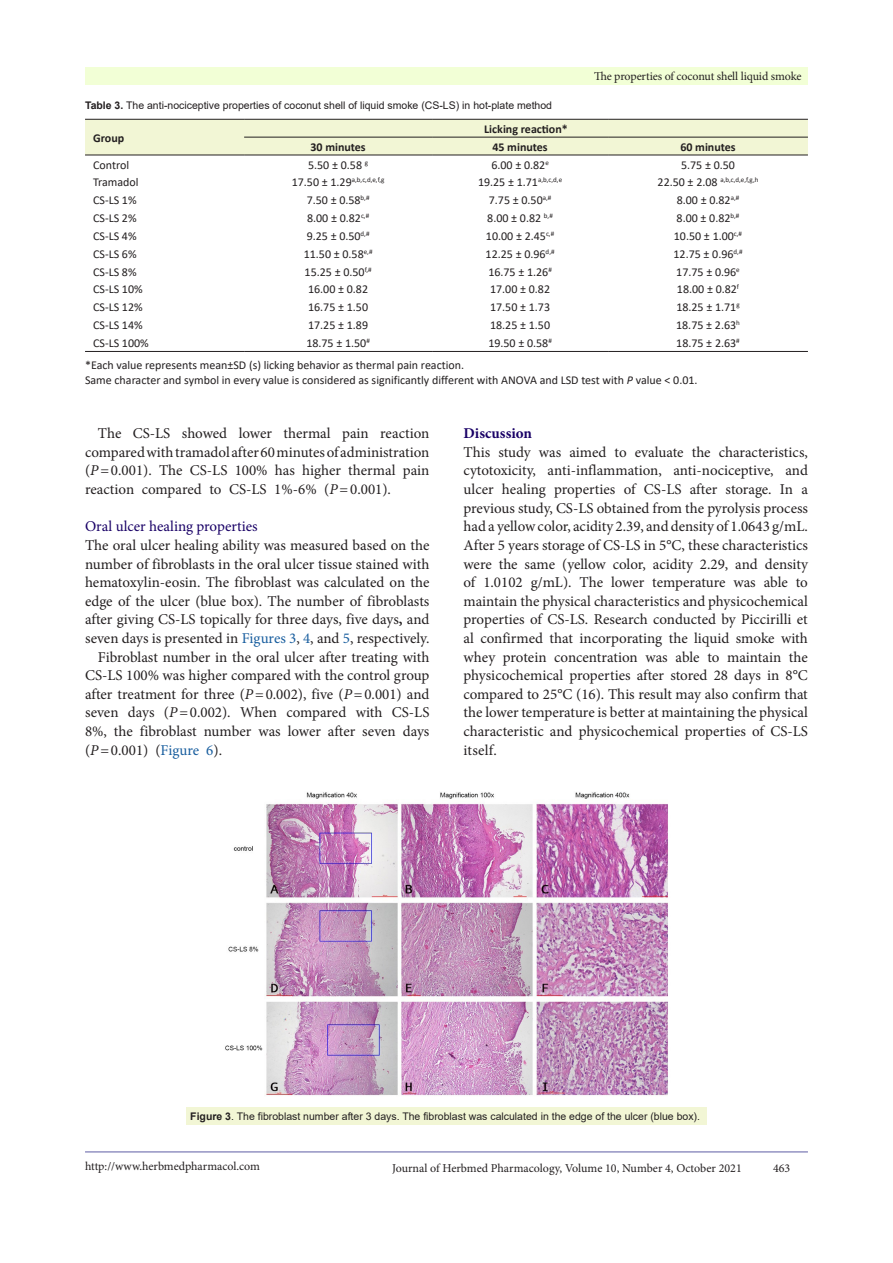
<style>
.page{position:relative;width:893px;height:1263px;background:#fff}
.page>*{position:absolute;margin:0;border:0;box-sizing:border-box;transform-origin:0 0}
.t1{font:15px/18.6px "Minion Pro";color:#231f20;text-align:justify}
.t2{font:15px "Minion Pro";color:#190066}
.t3{font:700 15px "Minion Pro";color:#190066}
.t4{font:12px "Calibri";color:#231f20}
.t5{font:12px "Minion Pro";letter-spacing:-.005em;color:#231f20}
.t6{font:700 12px "Calibri";color:#231f20}
.t7{font:10.5px "Arial";color:#231f20}
.t8{font:7.05px "Calibri";color:#231f20}
.s1{font-weight:700}
.s2{font-size:12px}
.s3{font-style:italic}
.s4{color:#175d9e}
</style>
<div class="page">
<hr style="left:85px;top:1152px;width:723px;height:1px;background:#5e5ca5">
<div style="left:85px;top:68px;width:723px;height:17px;background:#f2ffd6"></div>
<div style="left:186px;top:1108px;width:521px;height:17px;background:#f2f6d5"></div>
<div style="left:85px;top:120px;width:723px;height:35px;background:#f2f6d5"></div>
<hr style="left:85px;top:119px;width:159px;height:1px;background:#231f20">
<hr style="left:244px;top:119px;width:188px;height:1px;background:#231f20">
<hr style="left:432px;top:119px;width:176px;height:1px;background:#231f20">
<hr style="left:608px;top:119px;width:200px;height:1px;background:#231f20">
<hr style="left:244px;top:137px;width:188px;height:1px;background:#231f20">
<hr style="left:432px;top:137px;width:176px;height:1px;background:#231f20">
<hr style="left:608px;top:137px;width:200px;height:1px;background:#231f20">
<hr style="left:85px;top:155px;width:159px;height:1px;background:#231f20">
<hr style="left:244px;top:155px;width:188px;height:1px;background:#231f20">
<hr style="left:432px;top:155px;width:176px;height:1px;background:#231f20">
<hr style="left:608px;top:155px;width:200px;height:1px;background:#231f20">
<hr style="left:85px;top:351px;width:159px;height:1px;background:#231f20">
<hr style="left:244px;top:351px;width:188px;height:1px;background:#231f20">
<hr style="left:432px;top:351px;width:176px;height:1px;background:#231f20">
<hr style="left:608px;top:351px;width:200px;height:1px;background:#231f20">
<img style="left:225px;top:792px;width:443px;height:304px">
<p class="t5" style="left:594px;top:68px;width:209px">The properties of coconut shell liquid smoke</p>
<p class="t7" style="left:85px;top:98px;width:469px"><span class="s1">Table 3.</span> The anti-nociceptive properties of coconut shell of liquid smoke (CS-LS) in hot-plate method</p>
<p class="t6" style="left:93px;top:129px;width:33px">Group</p>
<p class="t6" style="left:484px;top:120px;width:85px">Licking reaction*</p>
<p class="t6" style="left:310px;top:138px;width:57px">30 minutes</p>
<p class="t6" style="left:492px;top:138px;width:57px">45 minutes</p>
<p class="t6" style="left:680px;top:138px;width:57px">60 minutes</p>
<p class="t4" style="left:93px;top:156px;width:38px">Control</p>
<p class="t4" style="left:308px;top:156px;width:61px">5.50 ± 0.58 <sup>g</sup></p>
<p class="t4" style="left:491px;top:156px;width:59px">6.00 ± 0.82<sup>e</sup></p>
<p class="t4" style="left:681px;top:156px;width:55px">5.75 ± 0.50</p>
<p class="t4" style="left:93px;top:174px;width:47px">Tramadol</p>
<p class="t8" style="left:292px;top:175px;width:94px"><span class="s2">17.50 ± 1.29</span>a,b,c,d,e,f,g</p>
<p class="t4" style="left:478px;top:174px;width:86px">19.25 ± 1.71<sup>a,b,c,d,e</sup></p>
<p class="t8" style="left:658px;top:175px;width:102px"><span class="s2">22.50 ± 2.08</span> a,b,c,d,e,f,g,h</p>
<p class="t4" style="left:93px;top:192px;width:45px">CS-LS 1%</p>
<p class="t4" style="left:307px;top:192px;width:64px">7.50 ± 0.58<sup>b,#</sup></p>
<p class="t4" style="left:489px;top:192px;width:64px">7.75 ± 0.50<sup>a,#</sup></p>
<p class="t4" style="left:677px;top:192px;width:64px">8.00 ± 0.82<sup>a,#</sup></p>
<p class="t4" style="left:93px;top:210px;width:45px">CS-LS 2%</p>
<p class="t4" style="left:307px;top:210px;width:64px">8.00 ± 0.82<sup>c,#</sup></p>
<p class="t4" style="left:487px;top:210px;width:67px">8.00 ± 0.82 <sup>b,#</sup></p>
<p class="t4" style="left:677px;top:210px;width:64px">8.00 ± 0.82<sup>b,#</sup></p>
<p class="t4" style="left:93px;top:228px;width:45px">CS-LS 4%</p>
<p class="t4" style="left:307px;top:228px;width:64px">9.25 ± 0.50<sup>d,#</sup></p>
<p class="t4" style="left:486px;top:228px;width:70px">10.00 ± 2.45<sup>c,#</sup></p>
<p class="t4" style="left:674px;top:228px;width:70px">10.50 ± 1.00<sup>c,#</sup></p>
<p class="t4" style="left:93px;top:245px;width:45px">CS-LS 6%</p>
<p class="t4" style="left:304px;top:245px;width:70px">11.50 ± 0.58<sup>e,#</sup></p>
<p class="t4" style="left:486px;top:245px;width:70px">12.25 ± 0.96<sup>d,#</sup></p>
<p class="t4" style="left:673px;top:245px;width:70px">12.75 ± 0.96<sup>d,#</sup></p>
<p class="t4" style="left:93px;top:263px;width:45px">CS-LS 8%</p>
<p class="t4" style="left:305px;top:263px;width:68px">15.25 ± 0.50<sup>f,#</sup></p>
<p class="t4" style="left:488px;top:263px;width:65px">16.75 ± 1.26<sup>#</sup></p>
<p class="t4" style="left:676px;top:263px;width:65px">17.75 ± 0.96<sup>e</sup></p>
<p class="t4" style="left:93px;top:281px;width:51px">CS-LS 10%</p>
<p class="t4" style="left:308px;top:281px;width:62px">16.00 ± 0.82</p>
<p class="t4" style="left:490px;top:281px;width:62px">17.00 ± 0.82</p>
<p class="t4" style="left:677px;top:281px;width:64px">18.00 ± 0.82<sup>f</sup></p>
<p class="t4" style="left:93px;top:299px;width:51px">CS-LS 12%</p>
<p class="t4" style="left:308px;top:299px;width:62px">16.75 ± 1.50</p>
<p class="t4" style="left:490px;top:299px;width:62px">17.50 ± 1.73</p>
<p class="t4" style="left:676px;top:299px;width:65px">18.25 ± 1.71<sup>g</sup></p>
<p class="t4" style="left:93px;top:317px;width:51px">CS-LS 14%</p>
<p class="t4" style="left:308px;top:317px;width:62px">17.25 ± 1.89</p>
<p class="t4" style="left:490px;top:317px;width:62px">18.25 ± 1.50</p>
<p class="t4" style="left:676px;top:317px;width:65px">18.75 ± 2.63<sup>h</sup></p>
<p class="t4" style="left:93px;top:334px;width:57px">CS-LS 100%</p>
<p class="t4" style="left:306px;top:334px;width:65px">18.75 ± 1.50<sup>#</sup></p>
<p class="t4" style="left:488px;top:334px;width:65px">19.50 ± 0.58<sup>#</sup></p>
<p class="t4" style="left:676px;top:334px;width:65px">18.75 ± 2.63<sup>#</sup></p>
<p class="t4" style="left:85px;top:357px;width:381px">*Each value represents mean±SD (s) licking behavior as thermal pain reaction.</p>
<p class="t4" style="left:85px;top:372px;width:614px">Same character and symbol in every value is considered as significantly different with ANOVA and LSD test with <span class="s3">P</span> value &lt; 0.01.</p>
<p class="t1" style="left:85px;top:424px;width:346px;text-indent:13px">The CS-LS showed lower thermal pain reaction compared with tramadol after 60 minutes of administration (<span class="s3">P</span>=0.001). The CS-LS 100% has higher thermal pain reaction compared to CS-LS 1%-6% (<span class="s3">P</span>=0.001).</p>
<p class="t2" style="left:85px;top:516px;width:174px">Oral ulcer healing properties</p>
<p class="t1" style="left:85px;top:536px;width:346px">The oral ulcer healing ability was measured based on the number of fibroblasts in the oral ulcer tissue stained with hematoxylin-eosin. The fibroblast was calculated on the edge of the ulcer (blue box). The number of fibroblasts after giving CS-LS topically for three days, five days<span class="s1">,</span> and seven days is presented in <span class="s4">Figures 3</span>, <span class="s4">4</span>, and <span class="s4">5</span>, respectively.</p>
<p class="t1" style="left:85px;top:647px;width:346px;text-indent:13px">Fibroblast number in the oral ulcer after treating with CS-LS 100% was higher compared with the control group after treatment for three (<span class="s3">P</span>=0.002), five (<span class="s3">P</span>=0.001) and seven days (<span class="s3">P</span>=0.002). When compared with CS-LS 8%, the fibroblast number was lower after seven days (<span class="s3">P</span>=0.001) (<span class="s4">Figure 6</span>).</p>
<p class="t3" style="left:463px;top:423px;width:70px">Discussion</p>
<p class="t1" style="left:463px;top:443px;width:346px">This study was aimed to evaluate the characteristics, cytotoxicity, anti-inflammation, anti-nociceptive, and ulcer healing properties of CS-LS after storage. In a previous study, CS-LS obtained from the pyrolysis process had a yellow color, acidity 2.39, and density of 1.0643 g/mL.<br>After 5 years storage of CS-LS in 5°C, these characteristics were the same (yellow color, acidity 2.29, and density of 1.0102 g/mL). The lower temperature was able to maintain the physical characteristics and physicochemical properties of CS-LS. Research conducted by Piccirilli et al confirmed that incorporating the liquid smoke with whey protein concentration was able to maintain the physicochemical properties after stored 28 days in 8°C compared to 25°C (16). This result may also confirm that the lower temperature is better at maintaining the physical characteristic and physicochemical properties of CS-LS itself.</p>
<p class="t7" style="left:190px;top:1109px;width:511px"><span class="s1">Figure 3</span>. The fibroblast number after 3 days. The fibroblast was calculated in the edge of the ulcer (blue box).</p>
<p class="t5" style="left:85px;top:1158px;width:177px">http://www.herbmedpharmacol.com</p>
<p class="t5" style="left:392px;top:1160px;width:351px">Journal of Herbmed Pharmacology, Volume 10, Number 4, October 2021</p>
<p class="t5" style="left:773px;top:1160px;width:19px">463</p>
</div>
